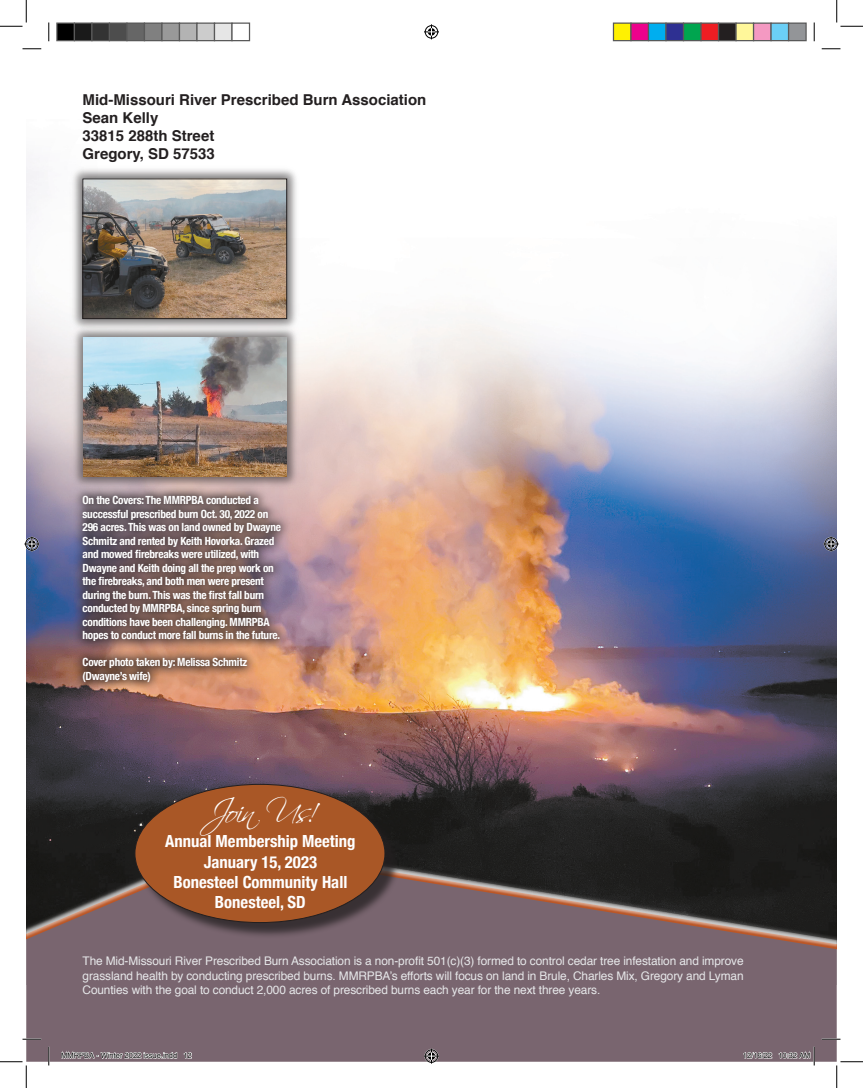
<style>
.page{position:relative;width:863px;height:1088px;background:#fff}
.page>*{position:absolute;margin:0;border:0;box-sizing:border-box;transform-origin:0 0}
.t1{font:32.88px "Scriptina";letter-spacing:-.06em;color:#fff}
.t2{font:700 condensed 16.62px/20px "Helvetica Neue";color:#fff;text-align:center}
.t3{font:700 15px/18px "Helvetica";color:#231f20}
.t4{font:11.88px/14.2px "Helvetica";letter-spacing:-.01em;color:#e6e7e9;text-align:justify}
.t5{font:700 condensed 11.25px/13.5px "Helvetica Neue";letter-spacing:-.02em;color:#fff}
.t6{font:7.5px "Helvetica";color:#000}
</style>
<div class="page">
<img style="left:26px;top:162px;width:810px;height:608px">
<svg style="left:26px;top:770px;width:810px;height:38px;background:#433943"></svg>
<svg style="left:26px;top:808px;width:810px;height:228px;background:#5b4d52"></svg>
<div style="left:67px;top:163px;width:235px;height:328px;background:#231f20;opacity:.6"></div>
<div style="left:73px;top:326px;width:225px;height:161px;background:#231f20;opacity:.25"></div>
<img style="left:84px;top:337px;width:203px;height:139px">
<div style="left:72px;top:168px;width:226px;height:162px;background:#231f20;opacity:.25"></div>
<img style="left:84px;top:181px;width:201px;height:136px">
<div style="left:82px;top:179px;width:205px;height:140px;border:1px solid #231f20"></div>
<div style="left:136px;top:785px;width:264px;height:153px;background:#231f20;opacity:.75"></div>
<div style="left:135px;top:784px;width:250px;height:138px;background:#a95726;border-radius:50%"></div>
<svg style="left:72px;top:486px;width:219px;height:206px;background:#826561"></svg>
<svg style="left:22px;top:48px;width:19px;height:2px"></svg>
<svg style="left:821px;top:48px;width:19px;height:2px"></svg>
<svg style="left:48px;top:22px;width:2px;height:19px"></svg>
<svg style="left:813px;top:22px;width:2px;height:19px"></svg>
<svg style="left:0;top:0;width:27px;height:27px"></svg>
<svg style="left:836px;top:0;width:26px;height:27px"></svg>
<svg style="left:424px;top:24px;width:15px;height:15px"></svg>
<svg style="left:24px;top:536px;width:15px;height:15px"></svg>
<svg style="left:823px;top:536px;width:15px;height:15px"></svg>
<div style="left:57px;top:23px;width:17px;height:18px;background:#000"></div>
<div style="left:56px;top:22px;width:19px;height:19px;border:1px solid #595959"></div>
<div style="left:74px;top:23px;width:18px;height:18px;background:#1a1a1a"></div>
<div style="left:74px;top:22px;width:18px;height:19px;border:1px solid #595959"></div>
<div style="left:92px;top:23px;width:17px;height:18px;background:#333"></div>
<div style="left:91px;top:22px;width:19px;height:19px;border:1px solid #595959"></div>
<div style="left:109px;top:23px;width:18px;height:18px;background:#4d4d4d"></div>
<div style="left:109px;top:22px;width:19px;height:19px;border:1px solid #595959"></div>
<div style="left:127px;top:23px;width:17px;height:18px;background:#666"></div>
<div style="left:126px;top:22px;width:19px;height:19px;border:1px solid #595959"></div>
<div style="left:144px;top:23px;width:18px;height:18px;background:#808080"></div>
<div style="left:144px;top:22px;width:18px;height:19px;border:1px solid #595959"></div>
<div style="left:162px;top:23px;width:17px;height:18px;background:#999"></div>
<div style="left:161px;top:22px;width:19px;height:19px;border:1px solid #595959"></div>
<div style="left:179px;top:23px;width:18px;height:18px;background:#b3b3b3"></div>
<div style="left:179px;top:22px;width:19px;height:19px;border:1px solid #595959"></div>
<div style="left:197px;top:23px;width:17px;height:18px;background:#ccc"></div>
<div style="left:196px;top:22px;width:19px;height:19px;border:1px solid #595959"></div>
<div style="left:214px;top:23px;width:18px;height:18px;background:#e6e6e6"></div>
<div style="left:214px;top:22px;width:18px;height:19px;border:1px solid #595959"></div>
<div style="left:231px;top:22px;width:19px;height:19px;border:1px solid #595959"></div>
<div style="left:613px;top:23px;width:18px;height:18px;background:#fff101"></div>
<div style="left:612px;top:22px;width:19px;height:19px;border:1px solid #595959"></div>
<div style="left:631px;top:23px;width:17px;height:18px;background:#ed028c"></div>
<div style="left:630px;top:22px;width:19px;height:19px;border:1px solid #595959"></div>
<div style="left:648px;top:23px;width:18px;height:18px;background:#00aeef"></div>
<div style="left:648px;top:22px;width:18px;height:19px;border:1px solid #595959"></div>
<div style="left:666px;top:23px;width:17px;height:18px;background:#2e3092"></div>
<div style="left:665px;top:22px;width:19px;height:19px;border:1px solid #595959"></div>
<div style="left:683px;top:23px;width:18px;height:18px;background:#00a54f"></div>
<div style="left:682px;top:22px;width:19px;height:19px;border:1px solid #595959"></div>
<div style="left:701px;top:23px;width:17px;height:18px;background:#ee1d23"></div>
<div style="left:700px;top:22px;width:19px;height:19px;border:1px solid #595959"></div>
<div style="left:718px;top:23px;width:18px;height:18px;background:#231f20"></div>
<div style="left:718px;top:22px;width:18px;height:19px;border:1px solid #595959"></div>
<div style="left:736px;top:23px;width:17px;height:18px;background:#fff79a"></div>
<div style="left:735px;top:22px;width:19px;height:19px;border:1px solid #595959"></div>
<div style="left:753px;top:23px;width:18px;height:18px;background:#f499c2"></div>
<div style="left:752px;top:22px;width:19px;height:19px;border:1px solid #595959"></div>
<div style="left:771px;top:23px;width:17px;height:18px;background:#6bcff6"></div>
<div style="left:770px;top:22px;width:19px;height:19px;border:1px solid #595959"></div>
<div style="left:788px;top:23px;width:18px;height:18px;background:#939598"></div>
<div style="left:788px;top:22px;width:18px;height:19px;border:1px solid #595959"></div>
<svg style="left:0;top:1036px;width:862px;height:52px"></svg>
<h3 class="t3" style="left:82px;top:91px;width:345px">Mid-Missouri River Prescribed Burn Association<br>Sean Kelly<br>33815 288th Street<br>Gregory, SD 57533</h3>
<p class="t5" style="left:82px;top:493px;width:200px">On the Covers: The MMRPBA conducted a successful prescribed burn Oct. 30, 2022 on 296 acres. This was on land owned by Dwayne Schmitz and rented by Keith Hovorka. Grazed and mowed firebreaks were utilized, with Dwayne and Keith doing all the prep work on the firebreaks, and both men were present during the burn. This was the first fall burn conducted by MMRPBA, since spring burn conditions have been challenging. MMRPBA hopes to conduct more fall burns in the future.</p>
<p class="t5" style="left:82px;top:655px;width:166px">Cover photo taken by: Melissa Schmitz (Dwayne’s wife)</p>
<h1 class="t1" style="left:205px;top:791px;width:112px">Join Us!</h1>
<h2 class="t2" style="left:165px;top:830px;width:192px">Annual Membership Meeting<br>January 15, 2023<br>Bonesteel Community Hall<br>Bonesteel, SD</h2>
<p class="t4" style="left:82px;top:954px;width:662px">The Mid-Missouri River Prescribed Burn Association is a non-profit 501(c)(3) formed to control cedar tree infestation and improve grassland health by conducting prescribed burns. MMRPBA’s efforts will focus on land in Brule, Charles Mix, Gregory and Lyman Counties with the goal to conduct 2,000 acres of prescribed burns each year for the next three years.</p>
<p class="t6" style="left:61px;top:1049px;width:132px">MMRPBA - Winter 2022 issue.indd 12</p>
<p class="t6" style="left:742px;top:1049px;width:69px">12/16/22 10:32 AM</p>
</div>
